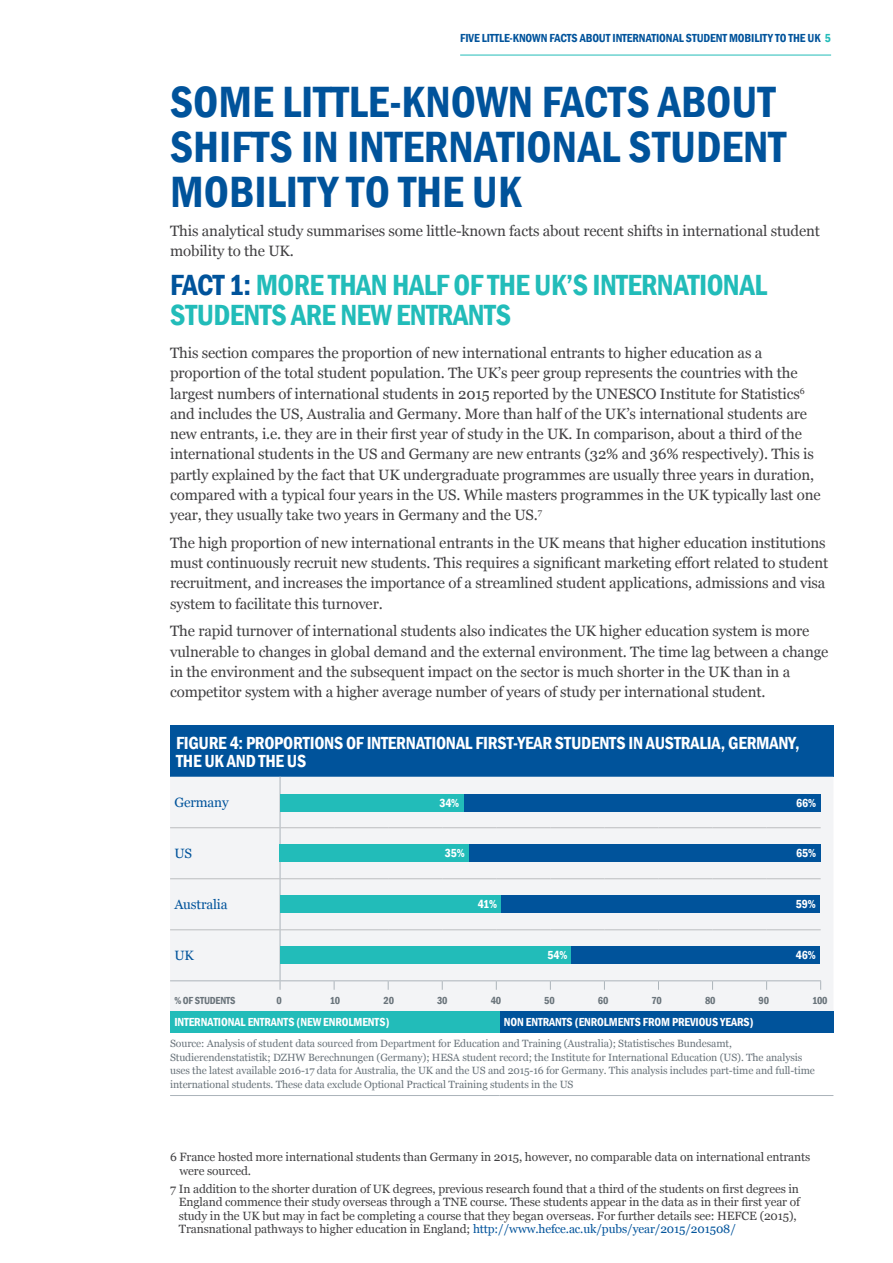
<style>
.page{position:relative;width:893px;height:1263px;background:#fff}
.page>*{position:absolute;margin:0;border:0;box-sizing:border-box;transform-origin:0 0}
.t1{font:600 condensed 45px/45px "Franklin Gothic";color:#00539b}
.t2{font:600 condensed 30px/30px "Franklin Gothic";letter-spacing:-.02em;color:#22bcb9}
.t3{font:600 condensed 18px/18px "Franklin Gothic";letter-spacing:-.015em;color:#fff}
.t4{font:15px/20.2px "Georgia";letter-spacing:-.01em;color:#414042}
.t5{font:13.5px "Georgia";letter-spacing:-.01em;color:#00539b}
.t6{font:12px/13.5px "Georgia";letter-spacing:-.01em;color:#414042}
.t7{font:600 condensed 12px "Franklin Gothic";letter-spacing:-.01em;color:#fff}
.t8{font:600 condensed 12px "Franklin Gothic";letter-spacing:-.01em;color:#00539b}
.t9{font:10.5px/13.5px "Georgia";letter-spacing:-.01em;color:#6a747b}
.t10{font:600 condensed 10.5px "Franklin Gothic";letter-spacing:-.02em;color:#6a747b}
.s1{color:#22bcb9}
.s2{color:#00539b}
</style>
<div class="page">
<hr style="left:460px;top:55px;width:371px;height:1px;background:#22bcb9">
<div style="left:170px;top:726px;width:663px;height:51px;background:#00539b"></div>
<div style="left:170px;top:777px;width:663px;height:234px;background:#f3f4f6"></div>
<hr style="left:170px;top:827px;width:110px;height:1px;background:#bbbdbf">
<hr style="left:280px;top:827px;width:54px;height:1px;background:#bbbdbf">
<hr style="left:334px;top:827px;width:54px;height:1px;background:#bbbdbf">
<hr style="left:388px;top:827px;width:54px;height:1px;background:#bbbdbf">
<hr style="left:442px;top:827px;width:54px;height:1px;background:#bbbdbf">
<hr style="left:496px;top:827px;width:54px;height:1px;background:#bbbdbf">
<hr style="left:550px;top:827px;width:54px;height:1px;background:#bbbdbf">
<hr style="left:604px;top:827px;width:54px;height:1px;background:#bbbdbf">
<hr style="left:658px;top:827px;width:55px;height:1px;background:#bbbdbf">
<hr style="left:713px;top:827px;width:54px;height:1px;background:#bbbdbf">
<hr style="left:767px;top:827px;width:54px;height:1px;background:#bbbdbf">
<hr style="left:170px;top:878px;width:110px;height:1px;background:#bbbdbf">
<hr style="left:280px;top:878px;width:54px;height:1px;background:#bbbdbf">
<hr style="left:334px;top:878px;width:54px;height:1px;background:#bbbdbf">
<hr style="left:388px;top:878px;width:54px;height:1px;background:#bbbdbf">
<hr style="left:442px;top:878px;width:54px;height:1px;background:#bbbdbf">
<hr style="left:496px;top:878px;width:54px;height:1px;background:#bbbdbf">
<hr style="left:550px;top:878px;width:54px;height:1px;background:#bbbdbf">
<hr style="left:604px;top:878px;width:54px;height:1px;background:#bbbdbf">
<hr style="left:658px;top:878px;width:55px;height:1px;background:#bbbdbf">
<hr style="left:713px;top:878px;width:54px;height:1px;background:#bbbdbf">
<hr style="left:767px;top:878px;width:54px;height:1px;background:#bbbdbf">
<hr style="left:170px;top:929px;width:110px;height:1px;background:#bbbdbf">
<hr style="left:280px;top:929px;width:54px;height:1px;background:#bbbdbf">
<hr style="left:334px;top:929px;width:54px;height:1px;background:#bbbdbf">
<hr style="left:388px;top:929px;width:54px;height:1px;background:#bbbdbf">
<hr style="left:442px;top:929px;width:54px;height:1px;background:#bbbdbf">
<hr style="left:496px;top:929px;width:54px;height:1px;background:#bbbdbf">
<hr style="left:550px;top:929px;width:54px;height:1px;background:#bbbdbf">
<hr style="left:604px;top:929px;width:54px;height:1px;background:#bbbdbf">
<hr style="left:658px;top:929px;width:55px;height:1px;background:#bbbdbf">
<hr style="left:713px;top:929px;width:54px;height:1px;background:#bbbdbf">
<hr style="left:767px;top:929px;width:54px;height:1px;background:#bbbdbf">
<hr style="left:280px;top:777px;width:1px;height:51px;background:#acb4ba">
<hr style="left:280px;top:828px;width:1px;height:51px;background:#acb4ba">
<hr style="left:280px;top:879px;width:1px;height:51px;background:#acb4ba">
<hr style="left:280px;top:930px;width:1px;height:50px;background:#acb4ba">
<hr style="left:170px;top:980px;width:110px;height:1px;background:#acb4ba">
<hr style="left:280px;top:980px;width:54px;height:1px;background:#acb4ba">
<hr style="left:334px;top:980px;width:54px;height:1px;background:#acb4ba">
<hr style="left:388px;top:980px;width:54px;height:1px;background:#acb4ba">
<hr style="left:442px;top:980px;width:54px;height:1px;background:#acb4ba">
<hr style="left:496px;top:980px;width:54px;height:1px;background:#acb4ba">
<hr style="left:550px;top:980px;width:54px;height:1px;background:#acb4ba">
<hr style="left:604px;top:980px;width:54px;height:1px;background:#acb4ba">
<hr style="left:658px;top:980px;width:55px;height:1px;background:#acb4ba">
<hr style="left:713px;top:980px;width:54px;height:1px;background:#acb4ba">
<hr style="left:767px;top:980px;width:54px;height:1px;background:#acb4ba">
<div style="left:170px;top:1011px;width:330px;height:21px;background:#22bcb9"></div>
<div style="left:500px;top:1011px;width:333px;height:21px;background:#00539b"></div>
<hr style="left:170px;top:1095px;width:330px;height:1px;background:#acb4ba">
<hr style="left:500px;top:1095px;width:333px;height:1px;background:#acb4ba">
<div style="left:280px;top:794px;width:184px;height:17px;background:#22bcb9"></div>
<div style="left:280px;top:845px;width:189px;height:17px;background:#22bcb9"></div>
<div style="left:280px;top:895px;width:221px;height:17px;background:#22bcb9"></div>
<div style="left:280px;top:946px;width:292px;height:17px;background:#22bcb9"></div>
<div style="left:464px;top:794px;width:356px;height:17px;background:#00539b"></div>
<div style="left:469px;top:845px;width:351px;height:17px;background:#00539b"></div>
<div style="left:501px;top:895px;width:319px;height:17px;background:#00539b"></div>
<div style="left:572px;top:946px;width:248px;height:17px;background:#00539b"></div>
<p class="t8" style="left:460px;top:30px;width:372px">FIVE LITTLE-KNOWN FACTS ABOUT INTERNATIONAL STUDENT MOBILITY TO THE UK <span class="s1">5</span></p>
<h1 class="t1" style="left:170px;top:78px;width:617px">SOME LITTLE-KNOWN FACTS ABOUT<br>SHIFTS IN INTERNATIONAL STUDENT<br>MOBILITY TO THE UK</h1>
<p class="t4" style="left:170px;top:220px;width:651px">This analytical study summarises some little-known facts about recent shifts in international student mobility to the UK.</p>
<h2 class="t2" style="left:170px;top:270px;width:599px"><span class="s2">FACT 1:</span> MORE THAN HALF OF THE UK’S INTERNATIONAL<br>STUDENTS ARE NEW ENTRANTS</h2>
<p class="t4" style="left:170px;top:342px;width:652px">This section compares the proportion of new international entrants to higher education as a proportion of the total student population. The UK’s peer group represents the countries with the largest numbers of international students in 2015 reported by the UNESCO Institute for Statistics<sup>6 </sup>and includes the US, Australia and Germany. More than half of the UK’s international students are new entrants, i.e. they are in their first year of study in the UK. In comparison, about a third of the international students in the US and Germany are new entrants (32% and 36% respectively). This is partly explained by the fact that UK undergraduate programmes are usually three years in duration, compared with a typical four years in the US. While masters programmes in the UK typically last one year, they usually take two years in Germany and the US.<sup>7</sup></p>
<p class="t4" style="left:170px;top:532px;width:660px">The high proportion of new international entrants in the UK means that higher education institutions must continuously recruit new students. This requires a significant marketing effort related to student recruitment, and increases the importance of a streamlined student applications, admissions and visa system to facilitate this turnover.</p>
<p class="t4" style="left:170px;top:620px;width:660px">The rapid turnover of international students also indicates the UK higher education system is more vulnerable to changes in global demand and the external environment. The time lag between a change in the environment and the subsequent impact on the sector is much shorter in the UK than in a competitor system with a higher average number of years of study per international student.</p>
<p class="t3" style="left:176px;top:733px;width:625px">FIGURE 4: PROPORTIONS OF INTERNATIONAL FIRST-YEAR STUDENTS IN AUSTRALIA, GERMANY,<br>THE UK AND THE US</p>
<p class="t5" style="left:174px;top:793px;width:56px">Germany</p>
<p class="t5" style="left:174px;top:844px;width:19px">US</p>
<p class="t7" style="left:440px;top:795px;width:21px">34%</p>
<p class="t7" style="left:796px;top:795px;width:21px">66%</p>
<p class="t7" style="left:445px;top:845px;width:21px">35%</p>
<p class="t7" style="left:796px;top:845px;width:21px">65%</p>
<p class="t5" style="left:174px;top:895px;width:55px">Australia</p>
<p class="t5" style="left:174px;top:946px;width:21px">UK</p>
<p class="t7" style="left:478px;top:896px;width:21px">41%</p>
<p class="t7" style="left:547px;top:947px;width:21px">54%</p>
<p class="t7" style="left:796px;top:896px;width:21px">59%</p>
<p class="t7" style="left:796px;top:947px;width:21px">46%</p>
<p class="t10" style="left:174px;top:993px;width:63px">% OF STUDENTS</p>
<p class="t10" style="left:276px;top:993px;width:7px">0</p>
<p class="t10" style="left:330px;top:993px;width:12px">10</p>
<p class="t10" style="left:384px;top:993px;width:12px">20</p>
<p class="t10" style="left:437px;top:993px;width:12px">30</p>
<p class="t10" style="left:491px;top:993px;width:12px">40</p>
<p class="t10" style="left:544px;top:993px;width:12px">50</p>
<p class="t10" style="left:598px;top:993px;width:12px">60</p>
<p class="t10" style="left:651px;top:993px;width:12px">70</p>
<p class="t10" style="left:705px;top:993px;width:12px">80</p>
<p class="t10" style="left:759px;top:993px;width:12px">90</p>
<p class="t10" style="left:812px;top:993px;width:17px">100</p>
<p class="t7" style="left:174px;top:1014px;width:217px">INTERNATIONAL ENTRANTS (NEW ENROLMENTS)</p>
<p class="t7" style="left:504px;top:1014px;width:251px">NON ENTRANTS (ENROLMENTS FROM PREVIOUS YEARS)</p>
<p class="t9" style="left:170px;top:1036px;width:646px">Source: Analysis of student data sourced from Department for Education and Training (Australia); Statistisches Bundesamt, Studierendenstatistik; DZHW Berechnungen (Germany); HESA student record; the Institute for International Education (US). The analysis uses the latest available 2016-17 data for Australia, the UK and the US and 2015-16 for Germany. This analysis includes part-time and full-time international students. These data exclude Optional Practical Training students in the US</p>
<p class="t6" style="left:180px;top:1150px;width:632px;text-indent:-9px">6 France hosted more international students than Germany in 2015, however, no comparable data on international entrants were sourced.</p>
<p class="t6" style="left:179px;top:1181px;width:623px;text-indent:-9px">7 In addition to the shorter duration of UK degrees, previous research found that a third of the students on first degrees in England commence their study overseas through a TNE course. These students appear in the data as in their first year of study in the UK but may in fact be completing a course that they began overseas. For further details see: HEFCE (2015), Transnational pathways to higher education in England; <span class="s2">http://www.hefce.ac.uk/pubs/year/2015/201508/</span></p>
</div>
